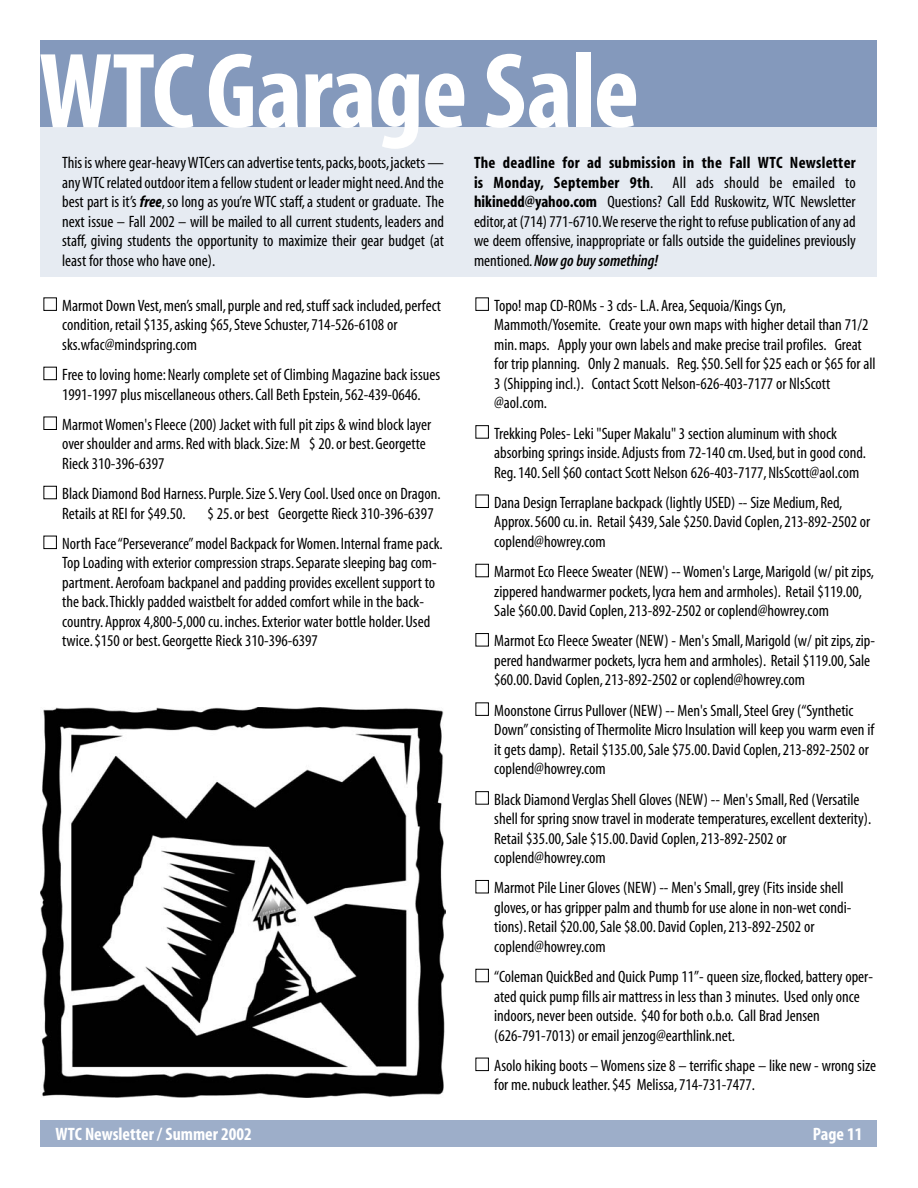
<style>
.page{position:relative;width:918px;height:1188px;background:#fff}
.page>*{position:absolute;margin:0;border:0;box-sizing:border-box;transform-origin:0 0}
.t1{font:108px "Myriad MM 700 300";letter-spacing:-.015em;color:#fff}
.t2{font:18px "Myriad MM 700 300";color:#fff}
.t3{font:16.5px/19.5px "Myriad MM 400 300";color:#000}
.t4{font:16.5px "Myriad MM 700 300";letter-spacing:.015em;color:#000}
.t5{font:16.5px "Myriad MM It 565 300";color:#000}
.s1{font-family:"Myriad MM 700 300"}
.s2{font-family:"Myriad MM 400 300"}
.s3{font-family:"Myriad MM It 700 300"}
</style>
<div class="page">
<div style="left:40px;top:76px;width:837px;height:201px;background:#e6ebf2"></div>
<svg style="left:43px;top:297px;width:14px;height:252px"></svg>
<svg style="left:475px;top:297px;width:14px;height:774px"></svg>
<div style="left:40px;top:40px;width:838px;height:87px;background:#8499bc"></div>
<div style="left:40px;top:1120px;width:838px;height:28px;background:#9daec9"></div>
<img style="left:40px;top:708px;width:406px;height:390px">
<h1 class="t1" style="left:39px;top:56px;width:602px">WTC Garage Sale</h1>
<p class="t4" style="left:474px;top:157px;width:383px">The deadline for ad submission in the Fall WTC Newsletter</p>
<p class="t3" style="left:474px;top:174px;width:383px;text-align:justify"><span class="s1">is Monday, September 9th</span>. All ads should be emailed to <span class="s1">hikinedd@yahoo.com</span> Questions? Call Edd Ruskowitz, WTC Newsletter editor,at (714) 771-6710.We reserve the right to refuse publication of any ad we deem offensive, inappropriate or falls outside the guidelines previously</p>
<p class="t5" style="left:474px;top:255px;width:186px"><span class="s2">mentioned.</span>Now go buy something!</p>
<p class="t3" style="left:62px;top:154px;width:383px;text-align:justify">This is where gear-heavy WTCers can advertise tents,packs,boots,jackets — any WTC related outdoor item a fellow student or leader might need.And the best part is it’s <span class="s3">free</span>, so long as you’re WTC staff, a student or graduate. The next issue – Fall 2002 – will be mailed to all current students, leaders and staff, giving students the opportunity to maximize their gear budget (at least for those who have one).</p>
<p class="t3" style="left:62px;top:297px;width:380px">Marmot Down Vest, men’s small, purple and red, stuff sack included, perfect condition, retail $135, asking $65, Steve Schuster, 714-526-6108 or sks.wfac@mindspring.com</p>
<p class="t3" style="left:62px;top:366px;width:379px">Free to loving home:Nearly complete set of Climbing Magazine back issues<br>1991-1997 plus miscellaneous others.Call Beth Epstein, 562-439-0646.</p>
<p class="t3" style="left:62px;top:416px;width:370px">Marmot Women's Fleece (200) Jacket with full pit zips &amp; wind block layer over shoulder and arms.Red with black.Size:M $ 20.or best.Georgette<br>Rieck 310-396-6397</p>
<p class="t3" style="left:62px;top:485px;width:380px">Black Diamond Bod Harness.Purple.Size S.Very Cool.Used once on Dragon.<br>Retails at REI for $49.50.</p>
<p class="t3" style="left:62px;top:500px;width:382px;line-height:30.3px;text-indent:145px">$ 25.or best Georgette Rieck 310-396-6397<br>North Face “Perseverance”model Backpack for Women.Internal frame pack.</p>
<p class="t3" style="left:62px;top:555px;width:376px">Top Loading with exterior compression straps.Separate sleeping bag com&shy;partment.Aerofoam backpanel and padding provides excellent support to the back.Thickly padded waistbelt for added comfort while in the back&shy;country.Approx 4,800-5,000 cu.inches.Exterior water bottle holder.Used twice.$150 or best.Georgette Rieck 310-396-6397</p>
<p class="t3" style="left:494px;top:297px;width:383px">Topo! map CD-ROMs - 3 cds- L.A.Area, Sequoia/Kings Cyn, Mammoth/Yosemite. Create your own maps with higher detail than 71/2 min.maps. Apply your own labels and make precise trail profiles. Great for trip planning. Only 2 manuals. Reg.$50.Sell for $25 each or $65 for all 3 (Shipping incl.). Contact Scott Nelson-626-403-7177 or NlsScott @aol.com.</p>
<p class="t3" style="left:494px;top:425px;width:373px">Trekking Poles- Leki "Super Makalu" 3 section aluminum with shock absorbing springs inside.Adjusts from 72-140 cm.Used, but in good cond.<br>Reg.140.Sell $60 contact Scott Nelson 626-403-7177, NlsScott@aol.com</p>
<p class="t3" style="left:494px;top:494px;width:378px">Dana Design Terraplane backpack (lightly USED) -- Size Medium, Red,<br>Approx.5600 cu.in. Retail $439, Sale $250.David Coplen, 213-892-2502 or coplend@howrey.com</p>
<p class="t3" style="left:494px;top:563px;width:381px">Marmot Eco Fleece Sweater (NEW) -- Women's Large, Marigold (w/ pit zips, zippered handwarmer pockets, lycra hem and armholes). Retail $119.00,<br>Sale $60.00.David Coplen, 213-892-2502 or coplend@howrey.com</p>
<p class="t3" style="left:494px;top:633px;width:382px">Marmot Eco Fleece Sweater (NEW) - Men's Small, Marigold (w/ pit zips, zip&shy;pered handwarmer pockets, lycra hem and armholes). Retail $119.00, Sale $60.00.David Coplen, 213-892-2502 or coplend@howrey.com</p>
<p class="t3" style="left:494px;top:702px;width:381px">Moonstone Cirrus Pullover (NEW) -- Men's Small, Steel Grey (“Synthetic Down”consisting of Thermolite Micro Insulation will keep you warm even if it gets damp). Retail $135.00, Sale $75.00.David Coplen, 213-892-2502 or coplend@howrey.com</p>
<p class="t3" style="left:494px;top:791px;width:379px">Black Diamond Verglas Shell Gloves (NEW) -- Men's Small, Red (Versatile shell for spring snow travel in moderate temperatures, excellent dexterity).<br>Retail $35.00, Sale $15.00.David Coplen, 213-892-2502 or coplend@howrey.com</p>
<p class="t3" style="left:494px;top:880px;width:359px">Marmot Pile Liner Gloves (NEW) -- Men's Small, grey (Fits inside shell gloves, or has gripper palm and thumb for use alone in non-wet condi&shy;tions).Retail $20.00, Sale $8.00.David Coplen, 213-892-2502 or coplend@howrey.com</p>
<p class="t3" style="left:494px;top:968px;width:380px">“Coleman QuickBed and Quick Pump 11”- queen size, flocked, battery oper&shy;ated quick pump fills air mattress in less than 3 minutes. Used only once indoors, never been outside. $40 for both o.b.o. Call Brad Jensen (626-791-7013) or email jenzog@earthlink.net.</p>
<p class="t3" style="left:494px;top:1057px;width:383px">Asolo hiking boots – Womens size 8 – terrific shape – like new - wrong size for me.nubuck leather.$45 Melissa, 714-731-7477.</p>
<p class="t2" style="left:55px;top:1128px;width:198px">WTC Newsletter / Summer 2002</p>
<p class="t2" style="left:813px;top:1128px;width:51px">Page 11</p>
</div>
